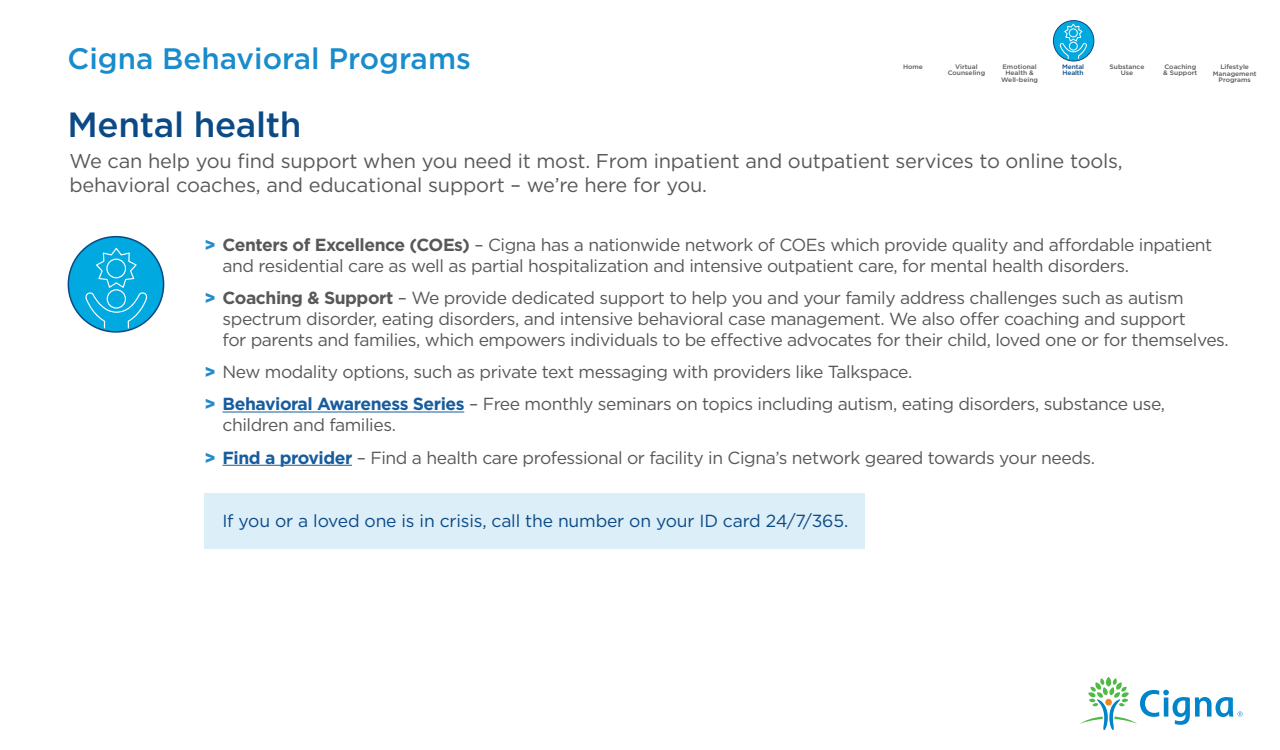
<style>
.page{position:relative;width:1280px;height:750px;background:#fff}
.page>*{position:absolute;margin:0;border:0;box-sizing:border-box;transform-origin:0 0}
.t1{font:500 35px "Gotham";letter-spacing:-.01em;color:#0c4a86}
.t2{font:500 29.62px "Gotham";color:#188ccc}
.t3{font:20px/24px "Gotham";letter-spacing:-.01em;color:#57585a}
.t4{font:17.5px/21px "Gotham";letter-spacing:-.025em;color:#57585a}
.t5{font:17.5px "Gotham";letter-spacing:-.01em;color:#0c4a86}
.t6{font:500 6.5px/6.5px "Gotham";color:#58595b;text-align:center;scale:1.04 1}
.t7{font:500 6.5px/6.5px "Gotham";letter-spacing:-.025em;color:#0c4a86;scale:1.04 1}
.s1{font-weight:900;color:#218bcb}
.s2{font-weight:700}
.s3{font-weight:700;color:#175d9e}
</style>
<div class="page">
<svg style="left:1080px;top:677px;width:163px;height:53px"></svg>
<div style="left:68px;top:237px;width:96px;height:95px;background:#00aae0;border-radius:50%"></div>
<div style="left:68px;top:236px;width:96px;height:97px;border:2px solid #0c4a86;border-radius:50%"></div>
<svg style="left:85px;top:246px;width:63px;height:84px"></svg>
<hr style="left:223px;top:412px;width:241px;height:1px;background:#175d9e">
<hr style="left:223px;top:465px;width:129px;height:1px;background:#175d9e">
<div style="left:205px;top:493px;width:660px;height:55px;background:#dceef7"></div>
<svg style="left:1053px;top:21px;width:41px;height:40px"></svg>
<div style="left:1053px;top:20px;width:41px;height:41px;border:1px solid #0c4a86;border-radius:50%"></div>
<svg style="left:1060px;top:23px;width:27px;height:37px"></svg>
<p class="t2" style="left:68px;top:39px;width:405px">Cigna Behavioral Programs</p>
<p class="t1" style="left:68px;top:102px;width:235px">Mental health</p>
<p class="t6" style="left:903px;top:63px;width:21px">Home</p>
<p class="t7" style="left:1062px;top:63px;width:22px">Mental<br>Health</p>
<p class="t6" style="left:1110px;top:63px;width:35px">Substance<br>Use</p>
<p class="t6" style="left:1163px;top:63px;width:34px;text-align:left">Coaching &amp; Support</p>
<p class="t6" style="left:948px;top:63px;width:38px">Virtual<br>Counseling</p>
<p class="t6" style="left:1001px;top:63px;width:37px">Emotional<br>Health &amp;<br>Well-being</p>
<p class="t6" style="left:1213px;top:64px;width:44px">Lifestyle<br>Management<br>Programs</p>
<p class="t3" style="left:69px;top:149px;width:1055px">We can help you find support when you need it most. From inpatient and outpatient services to online tools, behavioral coaches, and educational support – we’re here for you.</p>
<p class="t4" style="left:223px;top:233px;width:991px;text-indent:-18px"><span class="s1">&gt;</span> <span class="s2">Centers of Excellence (COEs)</span> – Cigna has a nationwide network of COEs which provide quality and affordable inpatient and residential care as well as partial hospitalization and intensive outpatient care, for mental health disorders.</p>
<p class="t4" style="left:223px;top:287px;width:1008px;text-indent:-18px"><span class="s1">&gt;</span> <span class="s2">Coaching &amp; Support</span> – We provide dedicated support to help you and your family address challenges such as autism spectrum disorder, eating disorders, and intensive behavioral case management. We also offer coaching and support<br>for parents and families, which empowers individuals to be effective advocates for their child, loved one or for themselves.</p>
<p class="t4" style="left:205px;top:361px;width:709px"><span class="s1">&gt;</span> New modality options, such as private text messaging with providers like Talkspace.</p>
<p class="t4" style="left:223px;top:393px;width:944px;text-indent:-18px"><span class="s1">&gt;</span> <span class="s3">Behavioral Awareness Series</span> – Free monthly seminars on topics including autism, eating disorders, substance use, children and families.</p>
<p class="t4" style="left:205px;top:446px;width:892px"><span class="s1">&gt;</span> <span class="s3">Find a provider</span> – Find a health care professional or facility in Cigna’s network geared towards your needs.</p>
<p class="t5" style="left:222px;top:510px;width:627px">If you or a loved one is in crisis, call the number on your ID card 24/7/365.</p>
</div>
